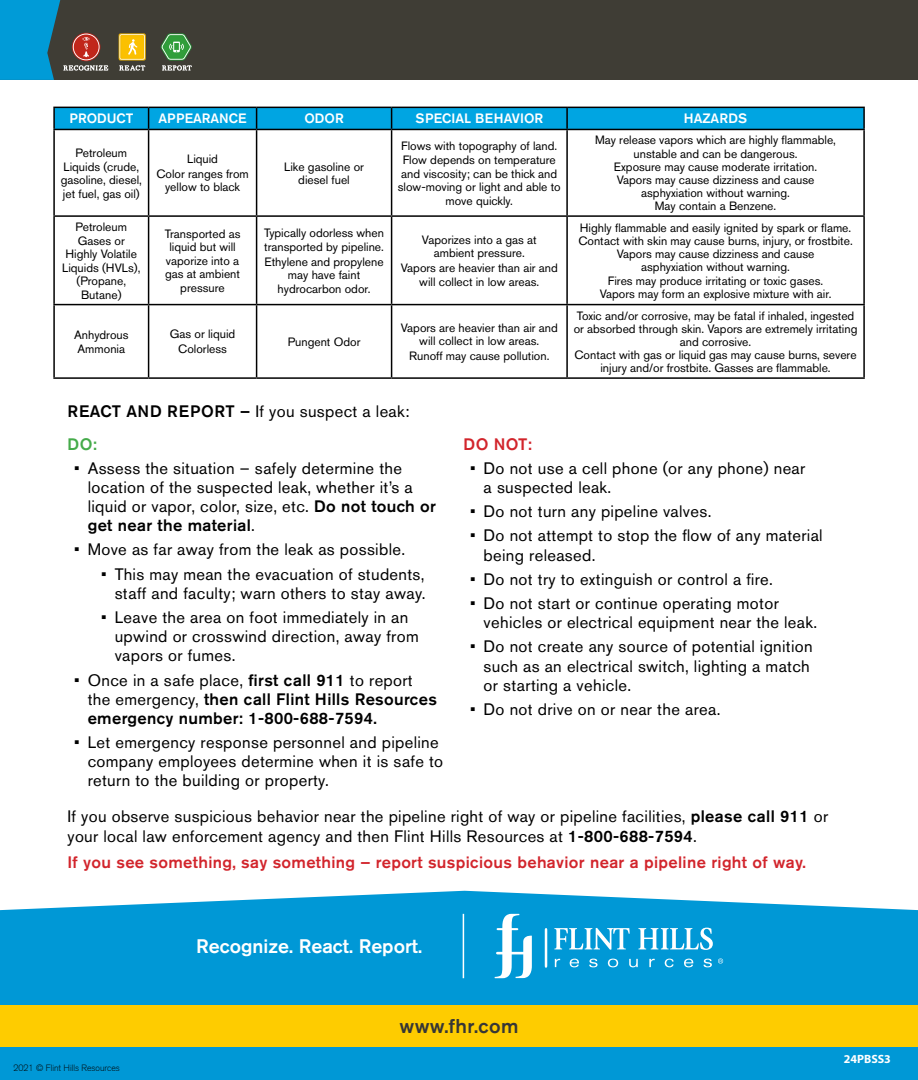
<style>
.page{position:relative;width:918px;height:1080px;background:#fff}
.page>*{position:absolute;margin:0;border:0;box-sizing:border-box;transform-origin:0 0}
.t1{font:500 19.8px "Akzidenz Grotesk BE";letter-spacing:.02em;color:#363636}
.t2{font:500 19.5px "Akzidenz Grotesk BE";color:#fff}
.t3{font:16.5px/19px "Akzidenz Grotesk BE";letter-spacing:.02em;color:#000}
.t4{font:500 16.5px/19px "Akzidenz Grotesk BE";letter-spacing:.02em;color:#000}
.t5{font:500 16.5px "Akzidenz Grotesk BE";letter-spacing:.02em;color:#d2252c}
.t6{font:500 16.5px "Akzidenz Grotesk BE";color:#45ab4a}
.t7{font:500 13.5px "Akzidenz Grotesk BE";color:#fff}
.t8{font:12px/13.5px "Akzidenz Grotesk BE";color:#000;text-align:center}
.t9{font:700 12px "Myriad Pro";color:#fff}
.t10{font:300 9px "Akzidenz Grotesk";color:#000}
.s1{font-weight:500}
.s2{font-weight:400}
</style>
<div class="page">
<div style="left:0;top:0;width:918px;height:80px;background:#3f3d35"></div>
<svg style="left:0;top:891px;width:918px;height:189px;background:#119fd8"></svg>
<div style="left:0;top:1005px;width:918px;height:42px;background:#fecc00"></div>
<img style="left:119px;top:33px;width:27px;height:27px">
<svg style="left:119px;top:34px;width:26px;height:37px"></svg>
<img style="left:161px;top:33px;width:23px;height:17px">
<svg style="left:162px;top:34px;width:30px;height:37px"></svg>
<svg style="left:0;top:0;width:108px;height:80px"></svg>
<svg style="left:545px;top:928px;width:2px;height:40px"></svg>
<svg style="left:495px;top:914px;width:37px;height:64px"></svg>
<svg style="left:554px;top:928px;width:76px;height:22px"></svg>
<svg style="left:638px;top:928px;width:75px;height:22px"></svg>
<svg style="left:555px;top:959px;width:5px;height:8px"></svg>
<svg style="left:570px;top:959px;width:9px;height:8px"></svg>
<svg style="left:589px;top:959px;width:9px;height:8px"></svg>
<svg style="left:608px;top:959px;width:10px;height:8px"></svg>
<svg style="left:629px;top:959px;width:9px;height:8px"></svg>
<svg style="left:649px;top:959px;width:6px;height:8px"></svg>
<svg style="left:665px;top:959px;width:9px;height:8px"></svg>
<svg style="left:684px;top:959px;width:9px;height:8px"></svg>
<svg style="left:704px;top:959px;width:8px;height:8px"></svg>
<svg style="left:718px;top:958px;width:5px;height:6px"></svg>
<hr style="left:463px;top:914px;width:1px;height:64px;background:#fff">
<svg style="left:55px;top:130px;width:808px;height:247px"></svg>
<hr style="left:53px;top:107px;width:96px;height:1px;background:#000">
<hr style="left:53px;top:108px;width:2px;height:21px;background:#000">
<svg style="left:54px;top:107px;width:809px;height:22px;background:#009cd5"></svg>
<hr style="left:567px;top:107px;width:298px;height:1px;background:#000">
<hr style="left:566px;top:108px;width:2px;height:21px;background:#000">
<hr style="left:863px;top:108px;width:2px;height:21px;background:#000">
<hr style="left:53px;top:129px;width:96px;height:1px;background:#000">
<hr style="left:53px;top:130px;width:2px;height:85px;background:#000">
<hr style="left:149px;top:129px;width:108px;height:1px;background:#000">
<hr style="left:148px;top:130px;width:1px;height:85px;background:#000">
<hr style="left:257px;top:129px;width:135px;height:1px;background:#000">
<hr style="left:256px;top:130px;width:1px;height:85px;background:#000">
<hr style="left:392px;top:129px;width:175px;height:1px;background:#000">
<hr style="left:391px;top:130px;width:1px;height:85px;background:#000">
<hr style="left:567px;top:129px;width:298px;height:1px;background:#000">
<hr style="left:566px;top:130px;width:2px;height:85px;background:#000">
<hr style="left:863px;top:130px;width:2px;height:85px;background:#000">
<hr style="left:53px;top:215px;width:96px;height:2px;background:#000">
<hr style="left:53px;top:217px;width:2px;height:87px;background:#000">
<hr style="left:149px;top:215px;width:108px;height:2px;background:#000">
<hr style="left:148px;top:217px;width:1px;height:87px;background:#000">
<hr style="left:257px;top:215px;width:135px;height:2px;background:#000">
<hr style="left:256px;top:217px;width:1px;height:87px;background:#000">
<hr style="left:392px;top:215px;width:175px;height:2px;background:#000">
<hr style="left:391px;top:217px;width:1px;height:87px;background:#000">
<hr style="left:567px;top:215px;width:298px;height:2px;background:#000">
<hr style="left:566px;top:217px;width:2px;height:87px;background:#000">
<hr style="left:863px;top:217px;width:2px;height:87px;background:#000">
<hr style="left:53px;top:304px;width:96px;height:1px;background:#000">
<hr style="left:53px;top:305px;width:2px;height:72px;background:#000">
<hr style="left:149px;top:304px;width:108px;height:1px;background:#000">
<hr style="left:148px;top:305px;width:1px;height:72px;background:#000">
<hr style="left:257px;top:304px;width:135px;height:1px;background:#000">
<hr style="left:256px;top:305px;width:1px;height:72px;background:#000">
<hr style="left:392px;top:304px;width:175px;height:1px;background:#000">
<hr style="left:391px;top:305px;width:1px;height:72px;background:#000">
<hr style="left:567px;top:304px;width:298px;height:1px;background:#000">
<hr style="left:566px;top:305px;width:2px;height:72px;background:#000">
<hr style="left:863px;top:305px;width:2px;height:72px;background:#000">
<hr style="left:53px;top:377px;width:96px;height:2px;background:#000">
<hr style="left:149px;top:377px;width:108px;height:2px;background:#000">
<hr style="left:257px;top:377px;width:135px;height:2px;background:#000">
<hr style="left:392px;top:377px;width:175px;height:2px;background:#000">
<hr style="left:567px;top:377px;width:298px;height:2px;background:#000">
<p class="t7" style="left:69px;top:110px;width:65px">PRODUCT</p>
<p class="t7" style="left:159px;top:110px;width:90px">APPEARANCE</p>
<p class="t7" style="left:304px;top:110px;width:41px">ODOR</p>
<p class="t7" style="left:415px;top:110px;width:129px">SPECIAL BEHAVIOR</p>
<p class="t7" style="left:684px;top:110px;width:65px">HAZARDS</p>
<p class="t8" style="left:61px;top:146px;width:83px">Petroleum<br>Liquids (crude, gasoline, diesel, jet fuel, gas oil)</p>
<p class="t8" style="left:156px;top:151px;width:94px;line-height:14.9px">Liquid<br>Color ranges from</p>
<p class="t8" style="left:595px;top:134px;width:242px">May release vapors which are highly flammable, unstable and can be dangerous.<br>Exposure may cause moderate irritation.<br>Vapors may cause dizziness and cause asphyxiation without warning.<br>May contain a Benzene.</p>
<p class="t8" style="left:401px;top:138px;width:157px;line-height:14.9px;text-align:left">Flows with topography of land.<br>Flow depends on temperature</p>
<p class="t8" style="left:398px;top:167px;width:164px">and viscosity; can be thick and slow-moving or light and able to move quickly.</p>
<p class="t8" style="left:284px;top:160px;width:81px">Like gasoline or diesel fuel</p>
<p class="t8" style="left:165px;top:180px;width:76px">yellow to black</p>
<p class="t8" style="left:62px;top:220px;width:80px">Petroleum<br>Gases or<br>Highly Volatile<br>Liquids (HVLs), (Propane,<br>Butane)</p>
<p class="t8" style="left:165px;top:227px;width:77px">Transported as liquid but will vaporize into a gas at ambient pressure</p>
<p class="t8" style="left:264px;top:226px;width:121px;text-align:left">Typically odorless when transported by pipeline.</p>
<p class="t8" style="left:264px;top:254px;width:121px">Ethylene and propylene may have faint hydrocarbon odor.</p>
<p class="t8" style="left:74px;top:328px;width:56px;text-align:left">Anhydrous<br>Ammonia</p>
<p class="t8" style="left:170px;top:327px;width:67px;line-height:14.9px">Gas or liquid<br>Colorless</p>
<p class="t8" style="left:288px;top:335px;width:74px">Pungent Odor</p>
<p class="t8" style="left:422px;top:233px;width:116px">Vaporizes into a gas at ambient pressure.</p>
<p class="t8" style="left:401px;top:261px;width:159px">Vapors are heavier than air and will collect in low areas.</p>
<p class="t8" style="left:401px;top:321px;width:159px">Vapors are heavier than air and will collect in low areas.</p>
<p class="t8" style="left:409px;top:349px;width:142px">Runoff may cause pollution.</p>
<h3 class="t3" style="left:68px;top:402px;width:344px"><span class="s1">REACT AND REPORT –</span> If you suspect a leak:</h3>
<p class="t8" style="left:578px;top:221px;width:276px">Highly flammable and easily ignited by spark or flame.<br>Contact with skin may cause burns, injury, or frostbite.<br>Vapors may cause dizziness and cause<br>asphyxiation without warning.<br>Fires may produce irritating or toxic gases.<br>Vapors may form an explosive mixture with air.</p>
<p class="t8" style="left:574px;top:309px;width:285px">Toxic and/or corrosive, may be fatal if inhaled, ingested or absorbed through skin. Vapors are extremely irritating and corrosive.<br>Contact with gas or liquid gas may cause burns, severe injury and/or frostbite. Gasses are flammable.</p>
<h3 class="t6" style="left:68px;top:434px;width:31px">DO:</h3>
<h3 class="t3" style="left:88px;top:458px;width:350px;text-indent:-13px">• Assess the situation – safely determine the location of the suspected leak, whether it’s a liquid or vapor, color, size, etc. <span class="s1">Do not touch or get near the material</span>.</h3>
<h3 class="t3" style="left:74px;top:540px;width:332px">• Move as far away from the leak as possible.</h3>
<h3 class="t3" style="left:101px;top:564px;width:326px;text-align:right">• This may mean the evacuation of students, staff and faculty; warn others to stay away.</h3>
<h3 class="t3" style="left:115px;top:608px;width:306px;text-indent:-13px">• Leave the area on foot immediately in an upwind or crosswind direction, away from vapors or fumes.</h3>
<h3 class="t4" style="left:88px;top:670px;width:351px;text-indent:-13px"><span class="s2">• Once in a safe place,</span> first call 911 <span class="s2">to report the emergency,</span> then call Flint Hills Resources emergency number: 1-800-688-7594.</h3>
<h3 class="t3" style="left:88px;top:733px;width:357px;text-indent:-13px">• Let emergency response personnel and pipeline company employees determine when it is safe to return to the building or property.</h3>
<h3 class="t5" style="left:463px;top:434px;width:70px">DO NOT:</h3>
<h3 class="t3" style="left:484px;top:458px;width:323px;text-indent:-13px">• Do not use a cell phone (or any phone) near a suspected leak.</h3>
<h3 class="t3" style="left:470px;top:502px;width:243px">• Do not turn any pipeline valves.</h3>
<h3 class="t3" style="left:484px;top:526px;width:341px;text-indent:-13px">• Do not attempt to stop the flow of any material being released.</h3>
<h3 class="t3" style="left:470px;top:569px;width:304px">• Do not try to extinguish or control a fire.</h3>
<h3 class="t3" style="left:484px;top:594px;width:335px;text-indent:-13px">• Do not start or continue operating motor vehicles or electrical equipment near the leak.</h3>
<h3 class="t3" style="left:484px;top:637px;width:331px;text-indent:-13px">• Do not create any source of potential ignition such as an electrical switch, lighting a match or starting a vehicle.</h3>
<h3 class="t3" style="left:470px;top:699px;width:252px">• Do not drive on or near the area.</h3>
<h3 class="t3" style="left:68px;top:807px;width:762px;line-height:19.5px">If you observe suspicious behavior near the pipeline right of way or pipeline facilities, <span class="s1">please call 911</span> or your local law enforcement agency and then Flint Hills Resources at <span class="s1">1-800-688-7594</span>.</h3>
<h3 class="t5" style="left:68px;top:852px;width:740px">If you see something, say something – report suspicious behavior near a pipeline right of way.</h3>
<h2 class="t2" style="left:196px;top:934px;width:227px">Recognize. React. Report.</h2>
<p class="t10" style="left:14px;top:1062px;width:108px">2021 © Flint Hills Resources</p>
<h1 class="t1" style="left:399px;top:1014px;width:121px">www.fhr.com</h1>
<p class="t9" style="left:844px;top:1052px;width:49px">24PBSS3</p>
</div>
